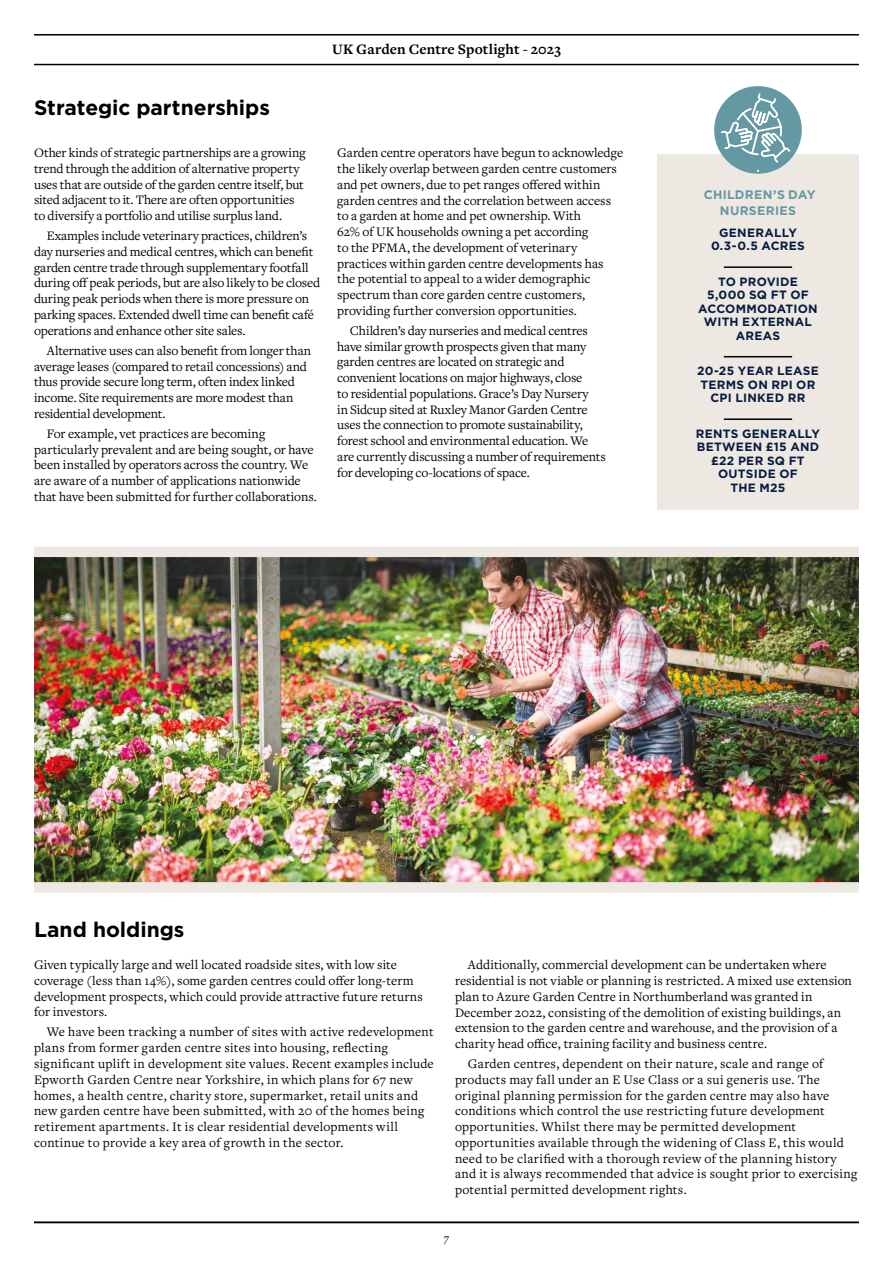
<style>
.page{position:relative;width:893px;height:1263px;background:#fff}
.page>*{position:absolute;margin:0;border:0;box-sizing:border-box;transform-origin:0 0}
.t1{font:700 21px "Gotham";color:#000}
.t2{font:700 15px "Freight Text Pro";letter-spacing:.01em;color:#000}
.t3{font:13.5px/15.8px "Freight Text Pro";letter-spacing:.005em;color:#000}
.t4{font:13.5px/15.8px "Freight Text Pro";letter-spacing:-.015em;color:#000}
.t5{font:700 12.3px/15.8px "Gotham";letter-spacing:.02em;color:#6498a2;text-align:center}
.t6{font:700 12px/13.5px "Gotham";letter-spacing:.025em;color:#061d41;text-align:center}
.t7{font:italic 12px "Freight Text Pro";color:#000}
</style>
<div class="page">
<div style="left:657px;top:154px;width:202px;height:355px;background:#eee8e3"></div>
<div style="left:714px;top:86px;width:88px;height:88px;background:#6498a2;border-radius:50%"></div>
<hr style="left:724px;top:266px;width:68px;height:2px;background:#000">
<hr style="left:724px;top:356px;width:68px;height:1px;background:#000">
<hr style="left:724px;top:418px;width:68px;height:2px;background:#000">
<svg style="left:720px;top:92px;width:72px;height:80px"></svg>
<img style="left:34px;top:557px;width:825px;height:325px">
<div style="left:34px;top:547px;width:825px;height:10px;background:#eee8e3"></div>
<div style="left:34px;top:882px;width:825px;height:11px;background:#eee8e3"></div>
<hr style="left:34px;top:64px;width:825px;height:1px;background:#000">
<hr style="left:34px;top:34px;width:825px;height:2px;background:#000">
<hr style="left:34px;top:1222px;width:825px;height:1px;background:#000">
<p class="t2" style="left:332px;top:39px;width:230px">UK Garden Centre Spotlight - 2023</p>
<h1 class="t1" style="left:34px;top:95px;width:237px">Strategic partnerships</h1>
<p class="t4" style="left:34px;top:144px;width:273px">Other kinds of strategic partnerships are a growing trend through the addition of alternative property uses that are outside of the garden centre itself, but sited adjacent to it. There are often opportunities to diversify a portfolio and utilise surplus land.</p>
<p class="t4" style="left:34px;top:228px;width:288px;text-indent:13px">Examples include veterinary practices, children’s day nurseries and medical centres, which can benefit garden centre trade through supplementary footfall during off peak periods, but are also likely to be closed during peak periods when there is more pressure on parking spaces. Extended dwell time can benefit café operations and enhance other site sales.</p>
<p class="t4" style="left:34px;top:342px;width:279px;text-indent:13px">Alternative uses can also benefit from longer than average leases (compared to retail concessions) and thus provide secure long term, often index linked income. Site requirements are more modest than residential development.</p>
<p class="t3" style="left:34px;top:425px;width:284px;text-indent:13px">For example, vet practices are becoming particularly prevalent and are being sought, or have been installed by operators across the country. We are aware of a number of applications nationwide that have been submitted for further collaborations.</p>
<p class="t3" style="left:337px;top:145px;width:287px">Garden centre operators have begun to acknowledge the likely overlap between garden centre customers and pet owners, due to pet ranges offered within garden centres and the correlation between access to a garden at home and pet ownership. With<br>62% of UK households owning a pet according<br>to the PFMA, the development of veterinary practices within garden centre developments has the potential to appeal to a wider demographic spectrum than core garden centre customers, providing further conversion opportunities.</p>
<p class="t4" style="left:337px;top:322px;width:270px;text-indent:13px">Children’s day nurseries and medical centres have similar growth prospects given that many garden centres are located on strategic and convenient locations on major highways, close<br>to residential populations. Grace’s Day Nursery<br>in Sidcup sited at Ruxley Manor Garden Centre uses the connection to promote sustainability, forest school and environmental education. We are currently discussing a number of requirements for developing co-locations of space.</p>
<p class="t5" style="left:704px;top:187px;width:113px">CHILDREN’S DAY<br>NURSERIES</p>
<p class="t6" style="left:711px;top:225px;width:95px">GENERALLY<br>0.3-0.5 ACRES</p>
<p class="t6" style="left:698px;top:274px;width:121px">TO PROVIDE<br>5,000 SQ FT OF<br>ACCOMMODATION<br>WITH EXTERNAL<br>AREAS</p>
<p class="t6" style="left:697px;top:364px;width:123px">20-25 YEAR LEASE<br>TERMS ON RPI OR<br>CPI LINKED RR</p>
<p class="t6" style="left:696px;top:426px;width:126px">RENTS GENERALLY<br>BETWEEN £15 AND £22 PER SQ FT<br>OUTSIDE OF<br>THE M25</p>
<h1 class="t1" style="left:34px;top:918px;width:152px">Land holdings</h1>
<p class="t3" style="left:34px;top:956px;width:390px">Given typically large and well located roadside sites, with low site coverage (less than 14%), some garden centres could offer long-term development prospects, which could provide attractive future returns for investors.</p>
<p class="t3" style="left:34px;top:1024px;width:401px;text-indent:13px">We have been tracking a number of sites with active redevelopment plans from former garden centre sites into housing, reflecting significant uplift in development site values. Recent examples include Epworth Garden Centre near Yorkshire, in which plans for 67 new homes, a health centre, charity store, supermarket, retail units and new garden centre have been submitted, with 20 of the homes being retirement apartments. It is clear residential developments will continue to provide a key area of growth in the sector.</p>
<p class="t3" style="left:455px;top:956px;width:398px;text-indent:13px">Additionally, commercial development can be undertaken where residential is not viable or planning is restricted. A mixed use extension plan to Azure Garden Centre in Northumberland was granted in December 2022, consisting of the demolition of existing buildings, an extension to the garden centre and warehouse, and the provision of a charity head office, training facility and business centre.</p>
<p class="t3" style="left:455px;top:1055px;width:404px;text-indent:13px">Garden centres, dependent on their nature, scale and range of products may fall under an E Use Class or a sui generis use. The original planning permission for the garden centre may also have conditions which control the use restricting future development opportunities. Whilst there may be permitted development opportunities available through the widening of Class E, this would need to be clarified with a thorough review of the planning history and it is always recommended that advice is sought prior to exercising potential permitted development rights.</p>
<p class="t7" style="left:444px;top:1230px;width:7px">7</p>
</div>
